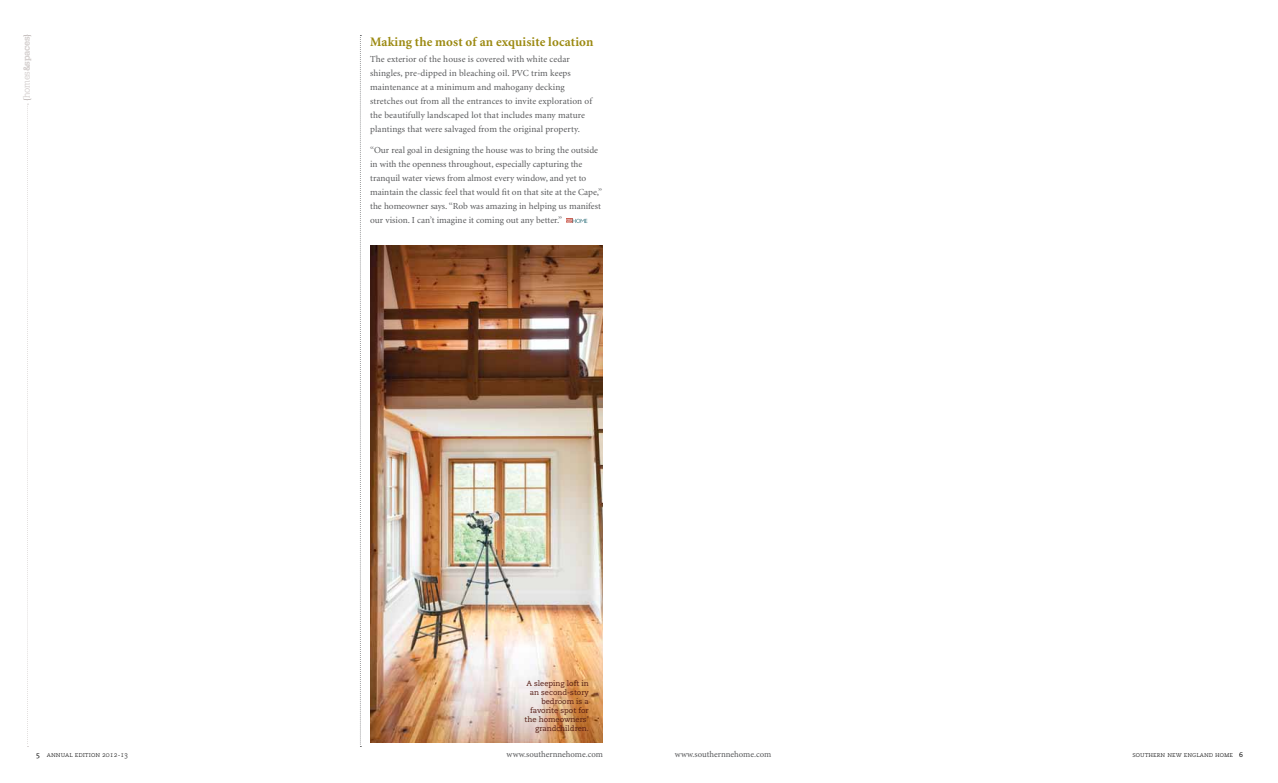
<style>
.page{position:relative;width:1278px;height:783px;background:#fff}
.page>*{position:absolute;margin:0;border:0;box-sizing:border-box;transform-origin:0 0}
.t1{font:700 13px "Minion";letter-spacing:.01em;color:#9b8910}
.t2{font:9.2px/14px "Minion";color:#58595b}
.t3{font:700 9px "Calvert";letter-spacing:-.04em;color:#d4cfce}
.t4{font:8.8px "Minion Pro";letter-spacing:-.005em;color:#58595b}
.t5{font:7.5px/9px "Caecilia";color:#511911;text-align:right}
.t6{font:7px "Caecilia Light SC";color:#000}
.s1{font-family:"Minion Pro";font-weight:400;color:#a39997}
.s2{font-weight:300}
.s3{font-family:"Caecilia Roman SC"}
</style>
<div class="page">
<img style="left:370px;top:245px;width:233px;height:498px">
<svg style="left:27px;top:104px;width:1px;height:643px"></svg>
<svg style="left:566px;top:219px;width:21px;height:4px"></svg>
<svg style="left:360px;top:35px;width:1px;height:712px"></svg>
<p class="t3" style="left:24px;top:101px;width:69px;rotate:-90deg"><span class="s1">{</span><span class="s2">homes</span>&amp;spaces<span class="s1">}</span></p>
<h1 class="t1" style="left:370px;top:37px;width:225px">Making the most of an exquisite location</h1>
<p class="t2" style="left:370px;top:53px;width:224px">The exterior of the house is covered with white cedar shingles, pre-dipped in bleaching oil. PVC trim keeps maintenance at a minimum and mahogany decking stretches out from all the entrances to invite exploration of the beautifully landscaped lot that includes many mature plantings that were salvaged from the original property.</p>
<p class="t2" style="left:370px;top:144px;width:233px">“Our real goal in designing the house was to bring the outside in with the openness throughout, especially capturing the tranquil water views from almost every window, and yet to maintain the classic feel that would fit on that site at the Cape,” the homeowner says. “Rob was amazing in helping us manifest our vision. I can’t imagine it coming out any better.”</p>
<p class="t5" style="left:524px;top:679px;width:66px">A sleeping loft in an second-story bedroom is a favorite spot for the homeowners’ grandchildren.</p>
<p class="t6" style="left:36px;top:751px;width:94px"><span class="s3">5</span> annual edition 2012-13</p>
<p class="t4" style="left:507px;top:751px;width:98px">www.southernnehome.com</p>
<p class="t4" style="left:675px;top:751px;width:98px">www.southernnehome.com</p>
<p class="t6" style="left:1132px;top:751px;width:112px">southern new england home <span class="s3">6</span></p>
</div>
